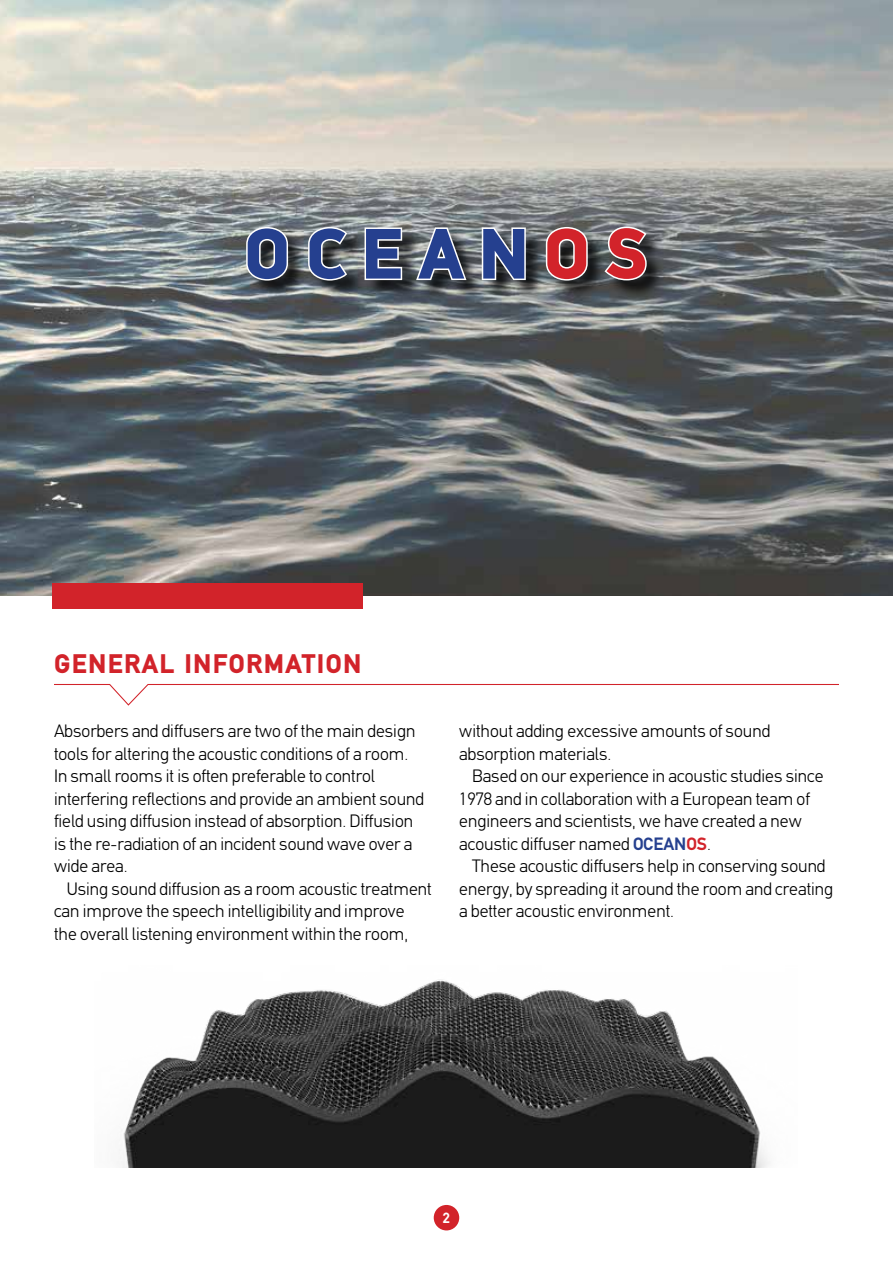
<style>
.page{position:relative;width:893px;height:1263px;background:#fff}
.page>*{position:absolute;margin:0;border:0;box-sizing:border-box;transform-origin:0 0}
.t1{font:900 72px "PF Din Display";letter-spacing:.2em;color:#25408f}
.t2{font:900 27px "PF Din Text";letter-spacing:.05em;color:#d2232a}
.t3{font:300 18px/22.5px "PF Din Text";color:#000}
.t4{font:700 15px "PF Din Text";color:#fff}
.s1{color:#d2232a}
.s2{font-weight:700;color:#25408f}
.s3{font-weight:700;color:#d2232a}
</style>
<div class="page">
<div style="left:434px;top:1205px;width:25px;height:25px;background:#d2232a;border-radius:50%"></div>
<img style="left:0;top:0;width:893px;height:596px">
<div style="left:53px;top:584px;width:310px;height:25px;background:#d2232a"></div>
<div style="left:248px;top:228px;width:417px;height:71px;background:#000;opacity:.75"></div>
<svg style="left:245px;top:225px;width:45px;height:57px"></svg>
<svg style="left:307px;top:225px;width:42px;height:57px"></svg>
<svg style="left:363px;top:226px;width:41px;height:56px"></svg>
<svg style="left:414px;top:226px;width:55px;height:56px"></svg>
<svg style="left:480px;top:226px;width:47px;height:56px"></svg>
<svg style="left:544px;top:225px;width:45px;height:57px"></svg>
<svg style="left:602px;top:225px;width:47px;height:57px"></svg>
<img style="left:119px;top:979px;width:650px;height:188px">
<svg style="left:54px;top:684px;width:785px;height:22px"></svg>
<h1 class="t1" style="left:243px;top:210px;width:405px">OCEAN<span class="s1">OS</span></h1>
<h2 class="t2" style="left:54px;top:647px;width:309px">GENERAL INFORMATION</h2>
<p class="t3" style="left:54px;top:720px;width:372px">Absorbers and diffusers are two of the main design tools for altering the acoustic conditions of a room.<br>In small rooms it is often preferable to control interfering reflections and provide an ambient sound field using diffusion instead of absorption. Diffusion is the re-radiation of an incident sound wave over a wide area.</p>
<p class="t3" style="left:54px;top:877px;width:379px;text-indent:13px">Using sound diffusion as a room acoustic treatment can improve the speech intelligibility and improve the overall listening environment within the room,</p>
<p class="t3" style="left:459px;top:720px;width:312px">without adding excessive amounts of sound absorption materials.</p>
<p class="t3" style="left:459px;top:765px;width:366px;text-indent:13px">Based on our experience in acoustic studies since 1978 and in collaboration with a European team of engineers and scientists, we have created a new acoustic diffuser named <span class="s2">OCEAN</span><span class="s3">OS</span>.</p>
<p class="t3" style="left:459px;top:855px;width:376px;text-indent:13px">These acoustic diffusers help in conserving sound energy, by spreading it around the room and creating a better acoustic environment.</p>
<p class="t4" style="left:443px;top:1209px;width:9px">2</p>
</div>
